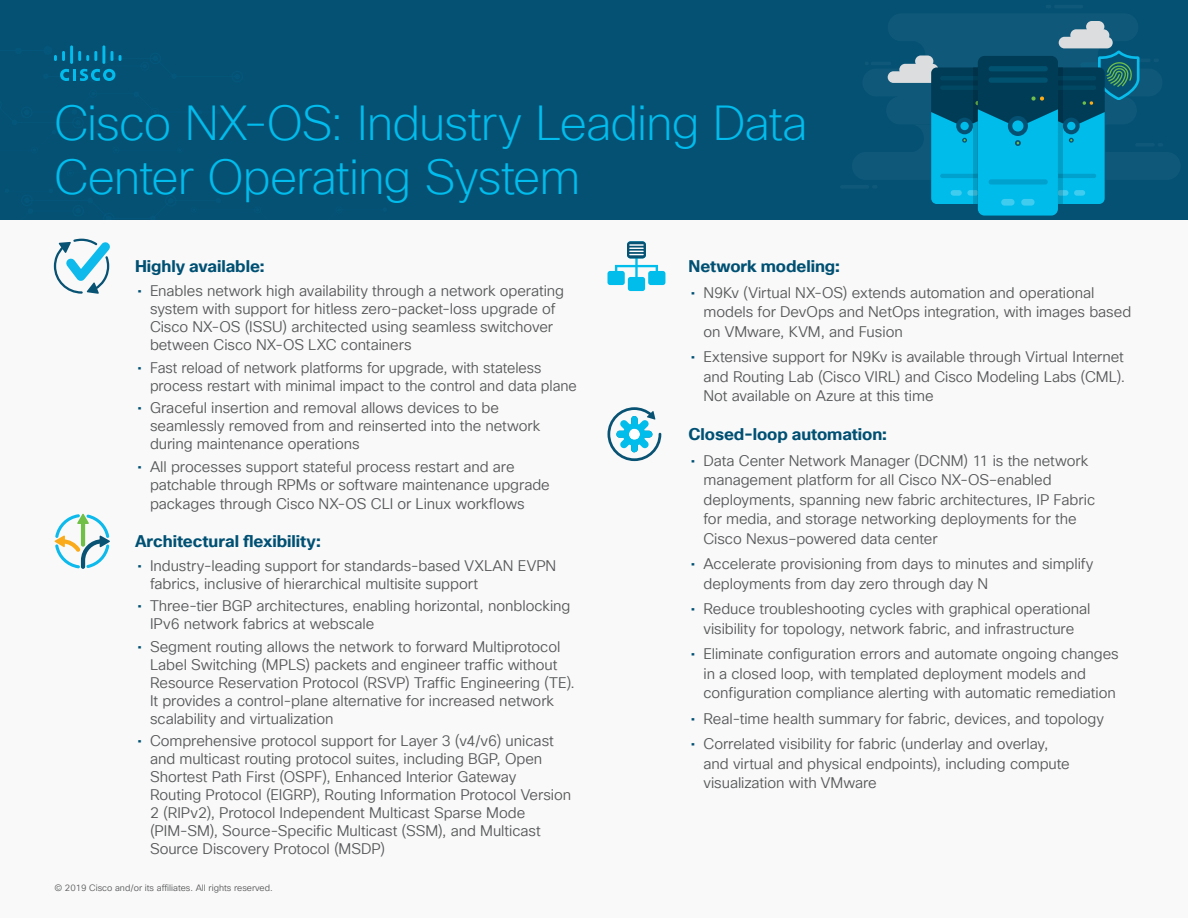
<style>
.page{position:relative;width:1188px;height:918px;background:#fff}
.page>*{position:absolute;margin:0;border:0;box-sizing:border-box;transform-origin:0 0}
.t1{font:200 48px/54px "Cisco Sans TT";letter-spacing:-.02em;color:#01bcec}
.Subhead3_Indigo{font:700 16.5px "Cisco Sans TT";letter-spacing:-.005em;color:#005073}
.t2{font:15px/18px "Cisco Sans TT Light";letter-spacing:-.005em;color:#57585a}
.t3{font:9px "Cisco Sans TT Light";color:#57585a}
.s1{font-family:"Cisco Sans TT";color:#005073}
</style>
<div class="page">
<div style="left:0;top:0;width:1188px;height:220px;background:#045174"></div>
<hr style="left:840px;top:185px;width:29px;height:4px;background:#0f5879;border-radius:2px">
<svg style="left:852px;top:5px;width:328px;height:211px"></svg>
<div style="left:989px;top:66px;width:59px;height:5px;background:#005270;border-radius:2px"></div>
<div style="left:989px;top:78px;width:59px;height:5px;background:#005270;border-radius:2px"></div>
<div style="left:989px;top:179px;width:59px;height:6px;background:#01a1cd;border-radius:2px"></div>
<svg style="left:973px;top:67px;width:5px;height:137px"></svg>
<svg style="left:1058px;top:67px;width:5px;height:137px"></svg>
<div style="left:1059px;top:37px;width:54px;height:11px;background:#dcdddf;border-radius:6px"></div>
<div style="left:1070px;top:29px;width:39px;height:12px;background:#dcdddf;border-radius:6px"></div>
<div style="left:1086px;top:21px;width:18px;height:12px;background:#dcdddf;border-radius:6px"></div>
<svg style="left:60px;top:69px;width:55px;height:12px"></svg>
<svg style="left:54px;top:51px;width:11px;height:10px"></svg>
<hr style="left:70px;top:45px;width:3px;height:19px;background:#01bcec">
<svg style="left:78px;top:51px;width:19px;height:10px"></svg>
<hr style="left:102px;top:45px;width:3px;height:19px;background:#01bcec">
<svg style="left:110px;top:51px;width:3px;height:10px"></svg>
<svg style="left:119px;top:55px;width:3px;height:6px"></svg>
<div style="left:0;top:220px;width:1188px;height:698px;background:#f9f9f9"></div>
<svg style="left:54px;top:514px;width:56px;height:55px"></svg>
<svg style="left:54px;top:239px;width:56px;height:55px"></svg>
<svg style="left:607px;top:241px;width:58px;height:50px"></svg>
<svg style="left:608px;top:407px;width:53px;height:54px"></svg>
<h1 class="t1" style="left:54px;top:98px;width:755px">Cisco NX-OS: Industry Leading Data<br>Center Operating System</h1>
<p class="Subhead3_Indigo" style="left:135px;top:255px;width:131px">Highly available:</p>
<p class="t2" style="left:150px;top:282px;width:416px;text-indent:-13px"><span class="s1">•</span> Enables network high availability through a network operating system with support for hitless zero-packet-loss upgrade of Cisco NX-OS (ISSU) architected using seamless switchover between Cisco NX-OS LXC containers</p>
<p class="t2" style="left:150px;top:359px;width:429px;text-indent:-13px"><span class="s1">•</span> Fast reload of network platforms for upgrade, with stateless process restart with minimal impact to the control and data plane</p>
<p class="t2" style="left:150px;top:399px;width:392px;text-indent:-13px"><span class="s1">•</span> Graceful insertion and removal allows devices to be seamlessly removed from and reinserted into the network during maintenance operations</p>
<p class="t2" style="left:150px;top:458px;width:401px;text-indent:-13px"><span class="s1">•</span> All processes support stateful process restart and are patchable through RPMs or software maintenance upgrade</p>
<p class="t2" style="left:150px;top:495px;width:376px">packages through Cisco NX-OS CLI or Linux workflows</p>
<p class="Subhead3_Indigo" style="left:135px;top:530px;width:187px">Architectural flexibility:</p>
<p class="t2" style="left:150px;top:557px;width:408px;text-indent:-13px"><span class="s1">•</span> Industry-leading support for standards-based VXLAN EVPN fabrics, inclusive of hierarchical multisite support</p>
<p class="t2" style="left:150px;top:597px;width:422px;text-indent:-13px"><span class="s1">•</span> Three-tier BGP architectures, enabling horizontal, nonblocking<br>IPv6 network fabrics at webscale</p>
<p class="t2" style="left:150px;top:638px;width:427px;text-indent:-13px"><span class="s1">•</span> Segment routing allows the network to forward Multiprotocol Label Switching (MPLS) packets and engineer traffic without Resource Reservation Protocol (RSVP) Traffic Engineering (TE).<br>It provides a control-plane alternative for increased network scalability and virtualization</p>
<p class="t2" style="left:150px;top:732px;width:423px;text-indent:-13px"><span class="s1">•</span> Comprehensive protocol support for Layer 3 (v4/v6) unicast and multicast routing protocol suites, including BGP, Open Shortest Path First (OSPF), Enhanced Interior Gateway Routing Protocol (EIGRP), Routing Information Protocol Version 2 (RIPv2), Protocol Independent Multicast Sparse Mode (PIM-SM), Source-Specific Multicast (SSM), and Multicast Source Discovery Protocol (MSDP)</p>
<p class="t3" style="left:54px;top:882px;width:220px">© 2019 Cisco and/or its affiliates. All rights reserved.</p>
<p class="Subhead3_Indigo" style="left:688px;top:255px;width:153px">Network modeling:</p>
<p class="t2" style="left:704px;top:283px;width:429px;line-height:19.5px;text-indent:-13px"><span class="s1">•</span> N9Kv (Virtual NX-OS) extends automation and operational models for DevOps and NetOps integration, with images based on VMware, KVM, and Fusion</p>
<p class="t2" style="left:704px;top:348px;width:423px;line-height:19.5px;text-align:justify;text-indent:-13px"><span class="s1">•</span> Extensive support for N9Kv is available through Virtual Internet and Routing Lab (Cisco VIRL) and Cisco Modeling Labs (CML).<br>Not available on Azure at this time</p>
<p class="Subhead3_Indigo" style="left:688px;top:423px;width:200px">Closed-loop automation:</p>
<p class="t2" style="left:704px;top:451px;width:393px;line-height:19.5px;text-indent:-13px"><span class="s1">•</span> Data Center Network Manager (DCNM) 11 is the network management platform for all Cisco NX-OS–enabled deployments, spanning new fabric architectures, IP Fabric for media, and storage networking deployments for the Cisco Nexus–powered data center</p>
<p class="t2" style="left:704px;top:555px;width:392px;line-height:19.5px;text-indent:-13px"><span class="s1">•</span> Accelerate provisioning from days to minutes and simplify deployments from day zero through day N</p>
<p class="t2" style="left:691px;top:600px;width:401px;line-height:19.5px;text-align:center"><span class="s1">•</span> Reduce troubleshooting cycles with graphical operational visibility for topology, network fabric, and infrastructure</p>
<p class="t2" style="left:704px;top:645px;width:417px;line-height:19.5px;text-indent:-13px"><span class="s1">•</span> Eliminate configuration errors and automate ongoing changes in a closed loop, with templated deployment models and configuration compliance alerting with automatic remediation</p>
<p class="t2" style="left:691px;top:710px;width:415px"><span class="s1">•</span> Real-time health summary for fabric, devices, and topology</p>
<p class="t2" style="left:704px;top:735px;width:368px;line-height:19.5px;text-indent:-13px"><span class="s1">•</span> Correlated visibility for fabric (underlay and overlay, and virtual and physical endpoints), including compute visualization with VMware</p>
</div>
